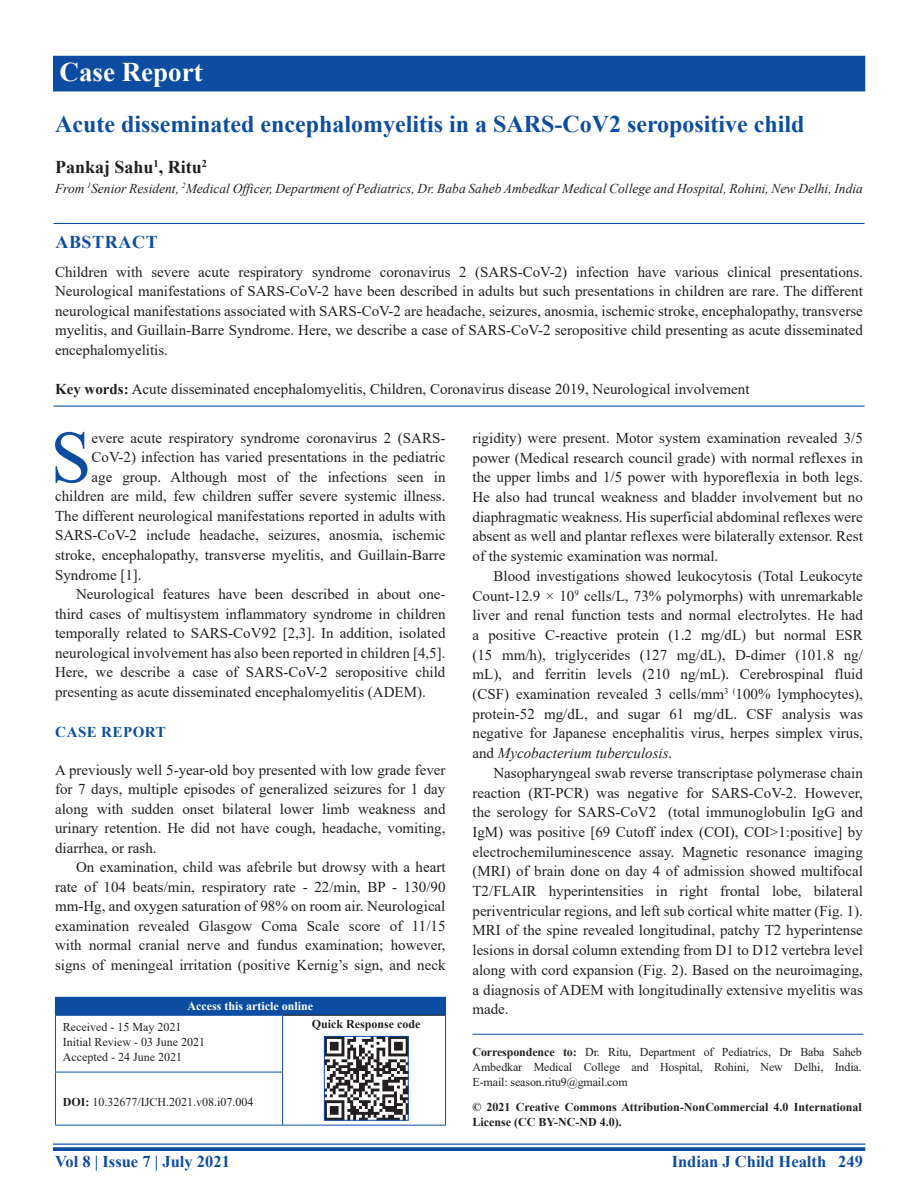
<style>
.page{position:relative;width:918px;height:1188px;background:#fff}
.page>*{position:absolute;margin:0;border:0;box-sizing:border-box;transform-origin:0 0}
.DROP_CAP_TX{font:73.95px "Times New Roman";color:#0d4da1}
.AH{font:700 27px "Times New Roman";color:#fff}
.AT{font:700 24px "Times New Roman";color:#0d4da1}
.AU{font:700 18px "Times New Roman";color:#231f20}
.ABSH{font:700 18px "Times New Roman";letter-spacing:.035em;color:#0d4da1}
.RF{font:700 16.5px "Times New Roman";color:#0d4da1}
.TX{font:15px/19.6px "Times New Roman";color:#231f20;text-align:justify}
.ABS{font:15px/19.5px "Times New Roman";color:#231f20;text-align:justify}
.DROP_CAP_TX-2{font:15px "Times New Roman";color:#231f20}
.TXFL{font:15px/19.5px "Times New Roman";color:#231f20;text-align:justify}
.KWD{font:15px "Times New Roman";color:#231f20}
.t1{font:700 15px "Times New Roman";letter-spacing:.035em;color:#0d4da1}
.AFF{font:italic 13.5px "Times New Roman";color:#231f20}
.ADD{font:12px/15px "Times New Roman";letter-spacing:-.01em;color:#231f20;text-align:justify}
.CR{font:700 12px/15px "Times New Roman";color:#231f20}
.HIS{font:12px/15px "Times New Roman";color:#231f20}
.DOI{font:12px "Times New Roman";color:#231f20}
.AAO{font:700 12px "Times New Roman";color:#fff}
.QR{font:700 12px "Times New Roman";color:#231f20}
.s1{font-weight:700}
.s2{font-style:italic}
</style>
<div class="page">
<hr style="left:53px;top:1143px;width:812px;height:2px;background:#0d4da1">
<svg style="left:53px;top:1147px;width:812px;height:4px;background:#1b57a6"></svg>
<div style="left:53px;top:56px;width:812px;height:35px;background:#0d4da1"></div>
<hr style="left:54px;top:223px;width:810px;height:1px;background:#0d4da1">
<hr style="left:54px;top:406px;width:810px;height:1px;background:#0d4da1">
<div style="left:55px;top:997px;width:391px;height:18px;background:#0d4da1"></div>
<hr style="left:283px;top:1015px;width:162px;height:1px;background:#231f20">
<hr style="left:445px;top:1015px;width:1px;height:57px;background:#0d4da1">
<hr style="left:445px;top:1072px;width:1px;height:53px;background:#0d4da1">
<hr style="left:283px;top:1125px;width:163px;height:1px;background:#0d4da1">
<hr style="left:55px;top:1015px;width:228px;height:1px;background:#0d4da1">
<hr style="left:55px;top:1016px;width:1px;height:56px;background:#0d4da1">
<hr style="left:282px;top:1016px;width:1px;height:56px;background:#0d4da1">
<hr style="left:55px;top:1072px;width:228px;height:1px;background:#0d4da1">
<hr style="left:55px;top:1072px;width:1px;height:53px;background:#0d4da1">
<hr style="left:282px;top:1072px;width:1px;height:53px;background:#0d4da1">
<hr style="left:55px;top:1125px;width:228px;height:1px;background:#0d4da1">
<img style="left:326px;top:1038px;width:80px;height:80px">
<div style="left:324px;top:1036px;width:84px;height:84px;border:1px solid #0d4da1"></div>
<hr style="left:472px;top:1034px;width:391px;height:1px;background:#0d4da1">
<p class="AH" style="left:60px;top:52px;width:145px">Case Report</p>
<p class="AT" style="left:55px;top:106px;width:751px">Acute disseminated encephalomyelitis in a SARS-CoV2 seropositive child</p>
<p class="AU" style="left:55px;top:154px;width:154px">Pankaj Sahu<sup>1</sup>, Ritu<sup>2</sup></p>
<p class="AFF" style="left:55px;top:179px;width:809px">From <sup>1</sup>Senior Resident, <sup>2</sup>Medical Officer, Department of Pediatrics, Dr. Baba Saheb Ambedkar Medical College and Hospital, Rohini, New Delhi, India</p>
<p class="ABSH" style="left:55px;top:229px;width:104px">ABSTRACT</p>
<p class="ABS" style="left:55px;top:261px;width:809px">Children with severe acute respiratory syndrome coronavirus 2 (SARS-CoV-2) infection have various clinical presentations.<br>Neurological manifestations of SARS-CoV-2 have been described in adults but such presentations in children are rare. The different neurological manifestations associated with SARS-CoV-2 are headache, seizures, anosmia, ischemic stroke, encephalopathy, transverse myelitis, and Guillain-Barre Syndrome. Here, we describe a case of SARS-CoV-2 seropositive child presenting as acute disseminated encephalomyelitis.</p>
<p class="KWD" style="left:55px;top:378px;width:696px"><span class="s1">Key words:</span> Acute disseminated encephalomyelitis, Children, Coronavirus disease 2019, Neurological involvement</p>
<p class="DROP_CAP_TX" style="left:50px;top:405px;width:43px">S</p>
<p class="DROP_CAP_TX-2" style="left:92px;top:427px;width:355px">evere acute respiratory syndrome coronavirus 2 (SARS-</p>
<p class="DROP_CAP_TX-2" style="left:92px;top:447px;width:355px">CoV-2) infection has varied presentations in the pediatric</p>
<p class="DROP_CAP_TX-2" style="left:92px;top:466px;width:355px">age group. Although most of the infections seen in</p>
<p class="DROP_CAP_TX-2" style="left:55px;top:486px;width:392px">children are mild, few children suffer severe systemic illness.</p>
<p class="DROP_CAP_TX-2" style="left:55px;top:505px;width:392px">The different neurological manifestations reported in adults with</p>
<p class="DROP_CAP_TX-2" style="left:55px;top:525px;width:392px">SARS-CoV-2 include headache, seizures, anosmia, ischemic</p>
<p class="DROP_CAP_TX-2" style="left:55px;top:544px;width:392px">stroke, encephalopathy, transverse myelitis, and Guillain-Barre</p>
<p class="DROP_CAP_TX-2" style="left:55px;top:564px;width:88px">Syndrome [1].</p>
<p class="TX" style="left:55px;top:584px;width:392px;text-indent:21px">Neurological features have been described in about one&shy;third cases of multisystem inflammatory syndrome in children temporally related to SARS-CoV92 [2,3]. In addition, isolated neurological involvement has also been reported in children [4,5].<br>Here, we describe a case of SARS-CoV-2 seropositive child presenting as acute disseminated encephalomyelitis (ADEM).</p>
<h1 class="t1" style="left:55px;top:721px;width:112px">CASE REPORT</h1>
<p class="TXFL" style="left:55px;top:759px;width:392px">A previously well 5-year-old boy presented with low grade fever for 7 days, multiple episodes of generalized seizures for 1 day along with sudden onset bilateral lower limb weakness and urinary retention. He did not have cough, headache, vomiting, diarrhea, or rash.</p>
<p class="TX" style="left:55px;top:857px;width:392px;text-indent:21px">On examination, child was afebrile but drowsy with a heart rate of 104 beats/min, respiratory rate - 22/min, BP - 130/90 mm-Hg, and oxygen saturation of 98% on room air. Neurological examination revealed Glasgow Coma Scale score of 11/15 with normal cranial nerve and fundus examination; however, signs of meningeal irritation (positive Kernig’s sign, and neck</p>
<p class="AAO" style="left:188px;top:998px;width:127px">Access this article online</p>
<p class="HIS" style="left:63px;top:1019px;width:144px">Received - 15 May 2021<br>Initial Review - 03 June 2021<br>Accepted - 24 June 2021</p>
<p class="QR" style="left:312px;top:1015px;width:110px">Quick Response code</p>
<p class="DOI" style="left:63px;top:1094px;width:192px"><span class="s1">DOI:</span> 10.32677/IJCH.2021.v08.i07.004</p>
<p class="TX" style="left:472px;top:428px;width:392px">rigidity) were present. Motor system examination revealed 3/5 power (Medical research council grade) with normal reflexes in the upper limbs and 1/5 power with hyporeflexia in both legs.<br>He also had truncal weakness and bladder involvement but no diaphragmatic weakness. His superficial abdominal reflexes were absent as well and plantar reflexes were bilaterally extensor. Rest of the systemic examination was normal.</p>
<p class="TX" style="left:472px;top:566px;width:392px;text-indent:21px">Blood investigations showed leukocytosis (Total Leukocyte Count-12.9 × 10<sup>9</sup> cells/L, 73% polymorphs) with unremarkable liver and renal function tests and normal electrolytes. He had a positive C-reactive protein (1.2 mg/dL) but normal ESR (15 mm/h), triglycerides (127 mg/dL), D-dimer (101.8 ng/ mL), and ferritin levels (210 ng/mL). Cerebrospinal fluid (CSF) examination revealed 3 cells/mm<sup>3</sup> <sup>(</sup>100% lymphocytes), protein-52 mg/dL, and sugar 61 mg/dL. CSF analysis was negative for Japanese encephalitis virus, herpes simplex virus, and <span class="s2">Mycobacterium tuberculosis</span>.</p>
<p class="TX" style="left:472px;top:763px;width:392px;text-indent:21px">Nasopharyngeal swab reverse transcriptase polymerase chain reaction (RT-PCR) was negative for SARS-CoV-2. However, the serology for SARS-CoV2 (total immunoglobulin IgG and IgM) was positive [69 Cutoff index (COI), COI&gt;1:positive] by electrochemiluminescence assay. Magnetic resonance imaging (MRI) of brain done on day 4 of admission showed multifocal T2/FLAIR hyperintensities in right frontal lobe, bilateral periventricular regions, and left sub cortical white matter (Fig. 1).<br>MRI of the spine revealed longitudinal, patchy T2 hyperintense lesions in dorsal column extending from D1 to D12 vertebra level along with cord expansion (Fig. 2). Based on the neuroimaging, a diagnosis of ADEM with longitudinally extensive myelitis was made.</p>
<p class="ADD" style="left:472px;top:1044px;width:391px"><span class="s1">Correspondence to:</span> Dr. Ritu, Department of Pediatrics, Dr Baba Saheb Ambedkar Medical College and Hospital, Rohini, New Delhi, India.<br>E-mail: season.ritu9@gmail.com</p>
<p class="CR" style="left:472px;top:1099px;width:391px">© 2021 Creative Commons Attribution-NonCommercial 4.0 International<br>License (CC BY-NC-ND 4.0).</p>
<p class="RF" style="left:55px;top:1150px;width:176px">Vol 8 | Issue 7 | July 2021</p>
<p class="RF" style="left:672px;top:1150px;width:193px">Indian J Child Health 249</p>
</div>
